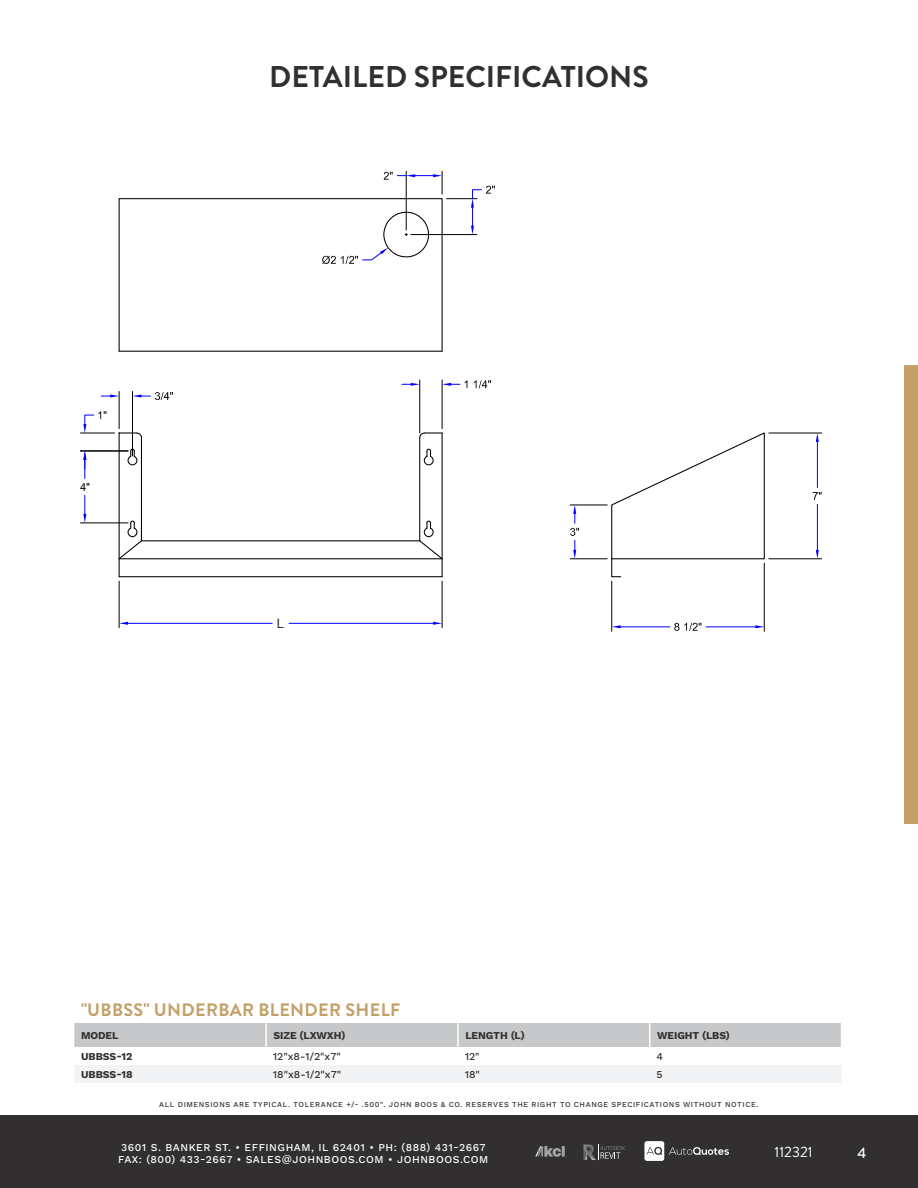
<style>
.page{position:relative;width:918px;height:1188px;background:#fff}
.page>*{position:absolute;margin:0;border:0;box-sizing:border-box;transform-origin:0 0}
.t1{font:700 30px "Brandon Grotesque";color:#312f30}
.t2{font:700 18px "Brandon Grotesque";letter-spacing:.02em;color:#c3a068}
.t3{font:15px "Brandon Grotesque";color:#fff}
.t4{font:500 15px "Brandon Grotesque";color:#fff}
.t5{font:13.05px "Arial";color:#312f30}
.t6{font:500 10.5px/12.6px "Work Sans";letter-spacing:.05em;color:#fff}
.t7{font:700 10.5px "Work Sans";letter-spacing:-.01em;color:#312f30}
.t8{font:500 10.5px "Work Sans";color:#312f30}
.t9{font:500 7.5px "Work Sans";letter-spacing:.075em;color:#312f30}
</style>
<div class="page">
<div style="left:0;top:1116px;width:918px;height:72px;background:#312f30"></div>
<div style="left:905px;top:365px;width:13px;height:458px;background:#c3a068"></div>
<svg style="left:583px;top:1144px;width:42px;height:17px"></svg>
<svg style="left:536px;top:1146px;width:29px;height:11px"></svg>
<svg style="left:644px;top:1142px;width:85px;height:19px"></svg>
<div style="left:75px;top:1065px;width:766px;height:18px;background:#f2f3f4"></div>
<div style="left:74px;top:1023px;width:767px;height:24px;background:#c7c8ca"></div>
<hr style="left:265px;top:1023px;width:2px;height:24px;background:#fff">
<svg style="left:118px;top:198px;width:325px;height:154px"></svg>
<hr style="left:119px;top:199px;width:1px;height:152px;background:#000">
<svg style="left:322px;top:211px;width:108px;height:53px"></svg>
<hr style="left:406px;top:171px;width:1px;height:59px;background:#000">
<svg style="left:384px;top:171px;width:59px;height:23px"></svg>
<hr style="left:411px;top:234px;width:66px;height:1px;background:#000">
<hr style="left:447px;top:198px;width:30px;height:1px;background:#000">
<svg style="left:471px;top:186px;width:24px;height:49px"></svg>
<svg style="left:80px;top:380px;width:406px;height:249px"></svg>
<hr style="left:119px;top:433px;width:1px;height:144px;background:#000">
<hr style="left:119px;top:576px;width:323px;height:1px;background:#000">
<hr style="left:442px;top:433px;width:1px;height:144px;background:#000">
<hr style="left:442px;top:581px;width:1px;height:47px;background:#000">
<hr style="left:119px;top:581px;width:1px;height:47px;background:#000">
<hr style="left:289px;top:623px;width:144px;height:1px;background:#00f">
<hr style="left:128px;top:623px;width:144px;height:1px;background:#00f">
<svg style="left:433px;top:622px;width:9px;height:3px"></svg>
<svg style="left:119px;top:622px;width:9px;height:3px"></svg>
<svg style="left:101px;top:394px;width:17px;height:3px"></svg>
<hr style="left:80px;top:523px;width:48px;height:1px;background:#000">
<hr style="left:80px;top:433px;width:35px;height:1px;background:#000">
<hr style="left:80px;top:451px;width:48px;height:1px;background:#000">
<svg style="left:80px;top:451px;width:9px;height:72px"></svg>
<svg style="left:83px;top:411px;width:23px;height:22px"></svg>
<svg style="left:118px;top:379px;width:326px;height:181px"></svg>
<hr style="left:420px;top:380px;width:1px;height:53px;background:#000">
<hr style="left:442px;top:380px;width:1px;height:49px;background:#000">
<svg style="left:402px;top:383px;width:18px;height:3px"></svg>
<svg style="left:442px;top:380px;width:25px;height:8px"></svg>
<svg style="left:474px;top:380px;width:17px;height:8px"></svg>
<svg style="left:569px;top:432px;width:254px;height:200px"></svg>
<hr style="left:769px;top:433px;width:53px;height:1px;background:#000">
<hr style="left:769px;top:559px;width:53px;height:1px;background:#000">
<hr style="left:817px;top:442px;width:1px;height:46px;background:#00f">
<hr style="left:817px;top:504px;width:1px;height:46px;background:#00f">
<svg style="left:816px;top:433px;width:3px;height:9px"></svg>
<svg style="left:816px;top:550px;width:3px;height:9px"></svg>
<svg style="left:813px;top:492px;width:9px;height:8px"></svg>
<hr style="left:764px;top:563px;width:1px;height:68px;background:#000">
<hr style="left:611px;top:581px;width:1px;height:50px;background:#000">
<hr style="left:706px;top:627px;width:49px;height:1px;background:#00f">
<hr style="left:621px;top:627px;width:49px;height:1px;background:#00f">
<svg style="left:755px;top:625px;width:9px;height:3px"></svg>
<svg style="left:612px;top:625px;width:9px;height:3px"></svg>
<svg style="left:674px;top:623px;width:27px;height:8px"></svg>
<svg style="left:611px;top:432px;width:155px;height:146px"></svg>
<hr style="left:570px;top:505px;width:37px;height:1px;background:#000">
<hr style="left:570px;top:559px;width:37px;height:1px;background:#000">
<svg style="left:570px;top:505px;width:9px;height:54px"></svg>
<div style="left:276px;top:618px;width:11px;height:12px;background:#fff"></div>
<h1 class="t1" style="left:269px;top:55px;width:381px">DETAILED SPECIFICATIONS</h1>
<p class="t5" style="left:277px;top:615px;width:9px">L</p>
<p class="t2" style="left:81px;top:997px;width:321px">"UBBSS" UNDERBAR BLENDER SHELF</p>
<p class="t7" style="left:81px;top:1029px;width:39px">MODEL</p>
<p class="t7" style="left:274px;top:1029px;width:73px">SIZE (LXWXH)</p>
<p class="t7" style="left:465px;top:1029px;width:61px">LENGTH (L)</p>
<p class="t7" style="left:657px;top:1029px;width:74px">WEIGHT (LBS)</p>
<p class="t7" style="left:81px;top:1050px;width:53px">UBBSS-12</p>
<p class="t8" style="left:273px;top:1050px;width:69px">12"x8-1/2"x7"</p>
<p class="t8" style="left:465px;top:1050px;width:16px">12"</p>
<p class="t8" style="left:656px;top:1050px;width:8px">4</p>
<p class="t7" style="left:81px;top:1068px;width:53px">UBBSS-18</p>
<p class="t8" style="left:273px;top:1068px;width:70px">18"x8-1/2"x7"</p>
<p class="t8" style="left:465px;top:1068px;width:17px">18"</p>
<p class="t8" style="left:656px;top:1068px;width:8px">5</p>
<p class="t9" style="left:159px;top:1100px;width:601px">ALL DIMENSIONS ARE TYPICAL. TOLERANCE +/- .500". JOHN BOOS &amp; CO. RESERVES THE RIGHT TO CHANGE SPECIFICATIONS WITHOUT NOTICE.</p>
<h3 class="t6" style="left:118px;top:1141px;width:372px">3601 S. BANKER ST. • EFFINGHAM, IL 62401 • PH: (888) 431-2667<br>FAX: (800) 433-2667 • SALES@JOHNBOOS.COM • JOHNBOOS.COM</h3>
<p class="t3" style="left:775px;top:1142px;width:40px">112321</p>
<h3 class="t4" style="left:858px;top:1143px;width:10px">4</h3>
</div>
